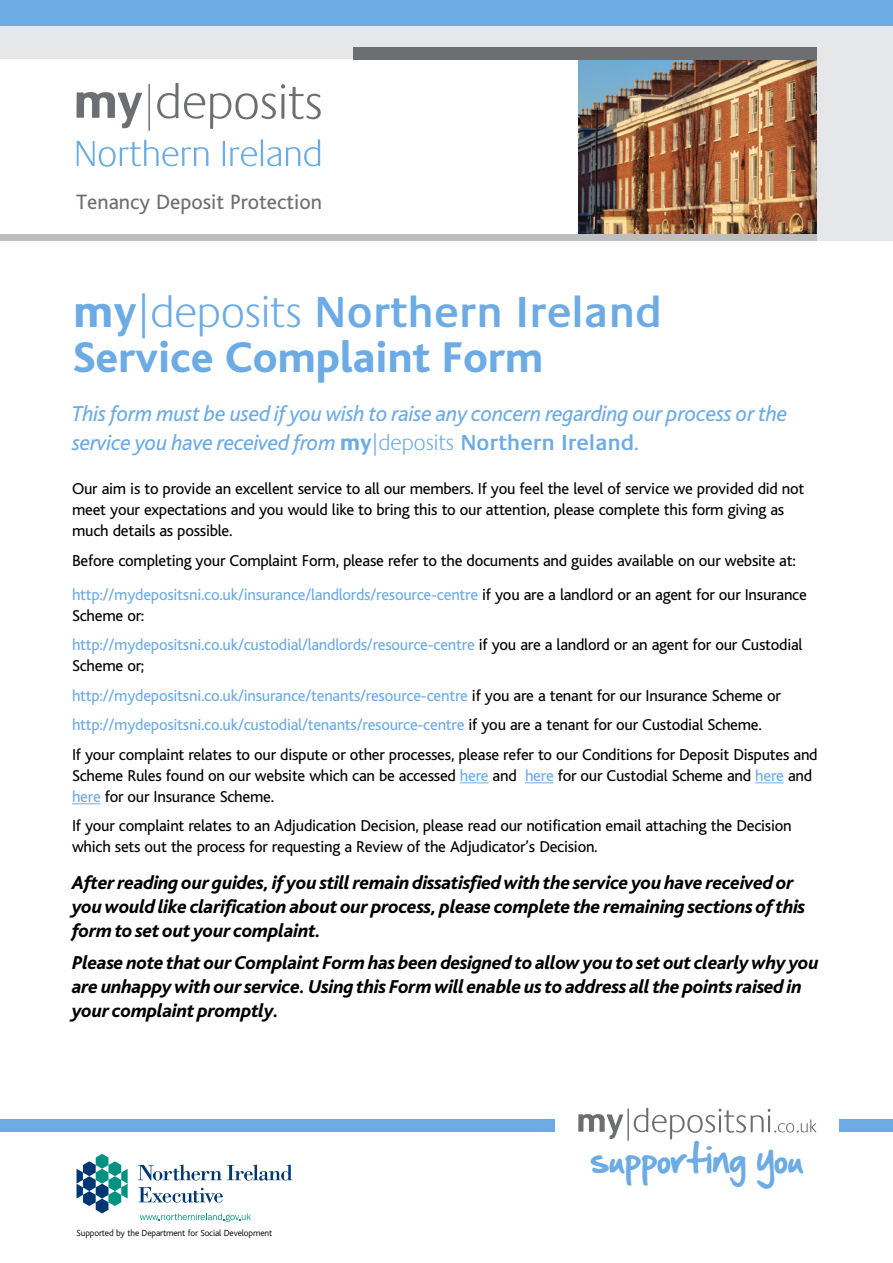
<style>
.page{position:relative;width:893px;height:1263px;background:#fff}
.page>*{position:absolute;margin:0;border:0;box-sizing:border-box;transform-origin:0 0}
.t1{font:800 45px/45px "Bliss";color:#6dabe4}
.t2{font:34.5px "Handof Sean";color:#6dabe4}
.t3{font:italic 22.5px/28.5px "Bliss";letter-spacing:-.015em;color:#6dabe4}
.t4{font:21.75px "Bliss";color:#6d6e71}
.t5{font:italic 800 19.5px/24px "Bliss";letter-spacing:-.015em;color:#000}
.t6{font:16.5px/21px "Bliss";letter-spacing:-.015em;color:#000}
.t7{font:16.5px/21px "Bliss";letter-spacing:-.015em;color:#6dabe4}
.t8{font:300 9.3px "Bliss";letter-spacing:-.01em;color:#000}
.s1{font-family:"Praxis";font-weight:700}
.s2{font-family:"Praxis";font-weight:300}
.s3{font-family:"Praxis";font-weight:600}
.s4{font-family:"Praxis";font-weight:700;font-style:normal}
.s5{font-family:"Praxis";font-weight:300;font-style:normal}
.s6{font-family:"Praxis";font-weight:600;font-style:normal}
.s7{color:#000}
.s8{color:#6dabe4}
</style>
<div class="page">
<div style="left:0;top:0;width:893px;height:240px;background:#e6e7e8"></div>
<div style="left:0;top:0;width:893px;height:26px;background:#6dabe4"></div>
<div style="left:0;top:60px;width:816px;height:178px;background:#fff"></div>
<svg style="left:77px;top:92px;width:65px;height:36px"></svg>
<svg style="left:157px;top:83px;width:164px;height:46px"></svg>
<hr style="left:149px;top:84px;width:1px;height:47px;background:#6d6e71">
<svg style="left:77px;top:140px;width:131px;height:27px"></svg>
<hr style="left:223px;top:141px;width:2px;height:25px;background:#6caddf">
<svg style="left:230px;top:147px;width:27px;height:19px"></svg>
<hr style="left:261px;top:139px;width:2px;height:27px;background:#6caddf">
<svg style="left:267px;top:139px;width:53px;height:27px"></svg>
<div style="left:0;top:234px;width:816px;height:6px;background:#bcbec0"></div>
<img style="left:578px;top:60px;width:238px;height:174px">
<div style="left:353px;top:47px;width:463px;height:13px;background:#6d6e71"></div>
<svg style="left:578px;top:1114px;width:45px;height:25px"></svg>
<hr style="left:628px;top:1108px;width:1px;height:32px;background:#6d6e71">
<svg style="left:634px;top:1108px;width:182px;height:31px"></svg>
<div style="left:0;top:1119px;width:555px;height:12px;background:#6dabe4"></div>
<div style="left:840px;top:1119px;width:53px;height:12px;background:#6dabe4"></div>
<svg style="left:77px;top:1154px;width:51px;height:59px"></svg>
<svg style="left:140px;top:1213px;width:111px;height:9px"></svg>
<svg style="left:138px;top:1164px;width:154px;height:16px"></svg>
<svg style="left:138px;top:1187px;width:85px;height:16px"></svg>
<svg style="left:460px;top:782px;width:28px;height:1px"></svg>
<svg style="left:525px;top:782px;width:29px;height:1px"></svg>
<svg style="left:755px;top:782px;width:29px;height:1px"></svg>
<svg style="left:72px;top:803px;width:29px;height:1px"></svg>
<p class="t4" style="left:76px;top:190px;width:248px">Tenancy Deposit Protection</p>
<p class="t1" style="left:73px;top:291px;width:591px"><span class="s1">my</span><span class="s2">|deposits</span> <span class="s3">Northern Ireland<br></span>Service Complaint Form</p>
<p class="t3" style="left:72px;top:400px;width:717px">This form must be used if you wish to raise any concern regarding our process or the service you have received from <span class="s4">my</span><span class="s5">|deposits</span> <span class="s6">Northern Ireland</span>.</p>
<p class="t6" style="left:72px;top:479px;width:734px">Our aim is to provide an excellent service to all our members. If you feel the level of service we provided did not meet your expectations and you would like to bring this to our attention, please complete this form giving as much details as possible.</p>
<p class="t6" style="left:72px;top:550px;width:725px">Before completing your Complaint Form, please refer to the documents and guides available on our website at:</p>
<p class="t7" style="left:72px;top:584px;width:736px">http://mydepositsni.co.uk/insurance/landlords/resource-centre <span class="s7">if you are a landlord or an agent for our Insurance<br>Scheme or:</span></p>
<p class="t7" style="left:72px;top:634px;width:732px">http://mydepositsni.co.uk/custodial/landlords/resource-centre <span class="s7">if you are a landlord or an agent for our Custodial<br>Scheme or;</span></p>
<p class="t7" style="left:72px;top:685px;width:710px">http://mydepositsni.co.uk/insurance/tenants/resource-centre <span class="s7">if you are a tenant for our Insurance Scheme or</span></p>
<p class="t7" style="left:72px;top:714px;width:691px">http://mydepositsni.co.uk/custodial/tenants/resource-centre <span class="s7">if you are a tenant for our Custodial Scheme.</span></p>
<p class="t6" style="left:72px;top:744px;width:747px">If your complaint relates to our dispute or other processes, please refer to our Conditions for Deposit Disputes and<br>Scheme Rules found on our website which can be accessed <span class="s8">here</span> and <span class="s8">here</span> for our Custodial Scheme and <span class="s8">here</span> and <span class="s8">here</span> for our Insurance Scheme.</p>
<p class="t6" style="left:72px;top:815px;width:721px">If your complaint relates to an Adjudication Decision, please read our notification email attaching the Decision which sets out the process for requesting a Review of the Adjudicator’s Decision.</p>
<p class="t5" style="left:72px;top:871px;width:735px">After reading our guides, if you still remain dissatisfied with the service you have received or you would like clarification about our process, please complete the remaining sections of this form to set out your complaint.</p>
<p class="t5" style="left:72px;top:951px;width:748px">Please note that our Complaint Form has been designed to allow you to set out clearly why you are unhappy with our service. Using this Form will enable us to address all the points raised in your complaint promptly.</p>
<p class="t8" style="left:77px;top:1228px;width:197px">Supported by the Department for Social Development</p>
<p class="t2" style="left:591px;top:1134px;width:214px">supporting you</p>
</div>
